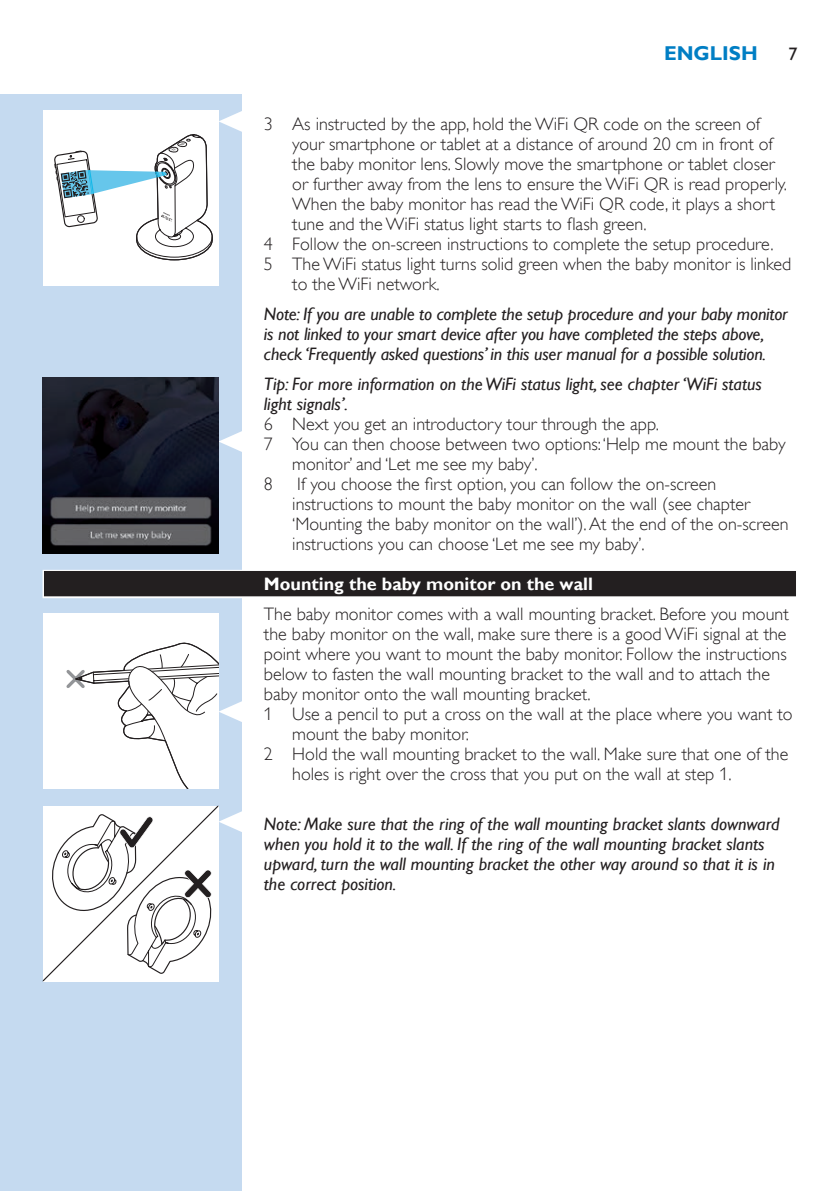
<style>
.page{position:relative;width:840px;height:1191px;background:#fff}
.page>*{position:absolute;margin:0;border:0;box-sizing:border-box;transform-origin:0 0}
.t1{font:700 20px "Gill Sans Alt One WGL";color:#007ec4}
.t2{font:18px/20px "Gill Sans Alt One WGL Light";color:#231f20}
.t3{font:italic 18px/20px "Gill Sans Alt One WGL";color:#231f20}
.t4{font:700 18px "Gill Sans Alt One WGL";color:#fff}
.t5{font:18px "Gill Sans Alt One WGL";color:#231f20}
</style>
<div class="page">
<div style="left:0;top:95px;width:241px;height:1096px;background:#c5daf0"></div>
<div style="left:43px;top:570px;width:754px;height:28px;background:#b5b4b4"></div>
<div style="left:44px;top:571px;width:751px;height:25px;background:#231f20"></div>
<div style="left:43px;top:110px;width:175px;height:176px;background:#fff"></div>
<svg style="left:54px;top:110px;width:188px;height:176px"></svg>
<svg style="left:218px;top:430px;width:24px;height:23px"></svg>
<img style="left:43px;top:377px;width:175px;height:176px">
<div style="left:43px;top:613px;width:175px;height:175px;background:#fff"></div>
<svg style="left:66px;top:640px;width:176px;height:148px"></svg>
<svg style="left:43px;top:805px;width:199px;height:176px;background:#e9ebed"></svg>
<p class="t1" style="left:663px;top:40px;width:95px">ENGLISH</p>
<p class="t5" style="left:788px;top:42px;width:10px">7</p>
<p class="t2" style="left:264px;top:114px;width:497px">3 As instructed by the app, hold the WiFi QR code on the screen of</p>
<p class="t2" style="left:292px;top:134px;width:482px">your smartphone or tablet at a distance of around 20 cm in front of</p>
<p class="t2" style="left:292px;top:154px;width:483px">the baby monitor lens. Slowly move the smartphone or tablet closer</p>
<p class="t2" style="left:292px;top:174px;width:496px">or further away from the lens to ensure the WiFi QR is read properly.</p>
<p class="t2" style="left:292px;top:194px;width:484px">When the baby monitor has read the WiFi QR code, it plays a short</p>
<p class="t2" style="left:292px;top:214px;width:355px">tune and the WiFi status light starts to flash green.</p>
<p class="t2" style="left:264px;top:234px;width:511px">4 Follow the on-screen instructions to complete the setup procedure.</p>
<p class="t2" style="left:264px;top:254px;width:528px">5 The WiFi status light turns solid green when the baby monitor is linked</p>
<p class="t2" style="left:292px;top:274px;width:149px">to the WiFi network.</p>
<p class="t3" style="left:264px;top:304px;width:525px">Note: If you are unable to complete the setup procedure and your baby monitor is not linked to your smart device after you have completed the steps above, check ‘Frequently asked questions’ in this user manual for a possible solution.</p>
<p class="t3" style="left:264px;top:374px;width:499px">Tip: For more information on the WiFi status light, see chapter ‘WiFi status light signals’.</p>
<p class="t2" style="left:264px;top:414px;width:396px">6 Next you get an introductory tour through the app.</p>
<p class="t2" style="left:264px;top:434px;width:523px">7 You can then choose between two options: ‘Help me mount the baby</p>
<p class="t2" style="left:292px;top:454px;width:247px">monitor’ and ‘Let me see my baby’.</p>
<p class="t2" style="left:264px;top:474px;width:10px">8</p>
<p class="t2" style="left:292px;top:474px;width:497px">If you choose the first option, you can follow the on-screen instructions to mount the baby monitor on the wall (see chapter ‘Mounting the baby monitor on the wall’). At the end of the on-screen instructions you can choose ‘Let me see my baby’.</p>
<p class="t4" style="left:264px;top:572px;width:330px">Mounting the baby monitor on the wall</p>
<p class="t2" style="left:264px;top:604px;width:526px">The baby monitor comes with a wall mounting bracket. Before you mount</p>
<p class="t2" style="left:264px;top:624px;width:524px">the baby monitor on the wall, make sure there is a good WiFi signal at the</p>
<p class="t2" style="left:264px;top:644px;width:524px">point where you want to mount the baby monitor. Follow the instructions</p>
<p class="t2" style="left:264px;top:664px;width:507px">below to fasten the wall mounting bracket to the wall and to attach the</p>
<p class="t2" style="left:264px;top:684px;width:328px">baby monitor onto the wall mounting bracket.</p>
<p class="t2" style="left:264px;top:704px;width:530px">1 Use a pencil to put a cross on the wall at the place where you want to</p>
<p class="t2" style="left:292px;top:724px;width:178px">mount the baby monitor.</p>
<p class="t2" style="left:264px;top:744px;width:525px">2 Hold the wall mounting bracket to the wall. Make sure that one of the</p>
<p class="t2" style="left:292px;top:764px;width:440px">holes is right over the cross that you put on the wall at step 1.</p>
<p class="t3" style="left:264px;top:814px;width:516px">Note: Make sure that the ring of the wall mounting bracket slants downward when you hold it to the wall. If the ring of the wall mounting bracket slants upward, turn the wall mounting bracket the other way around so that it is in the correct position.</p>
</div>
